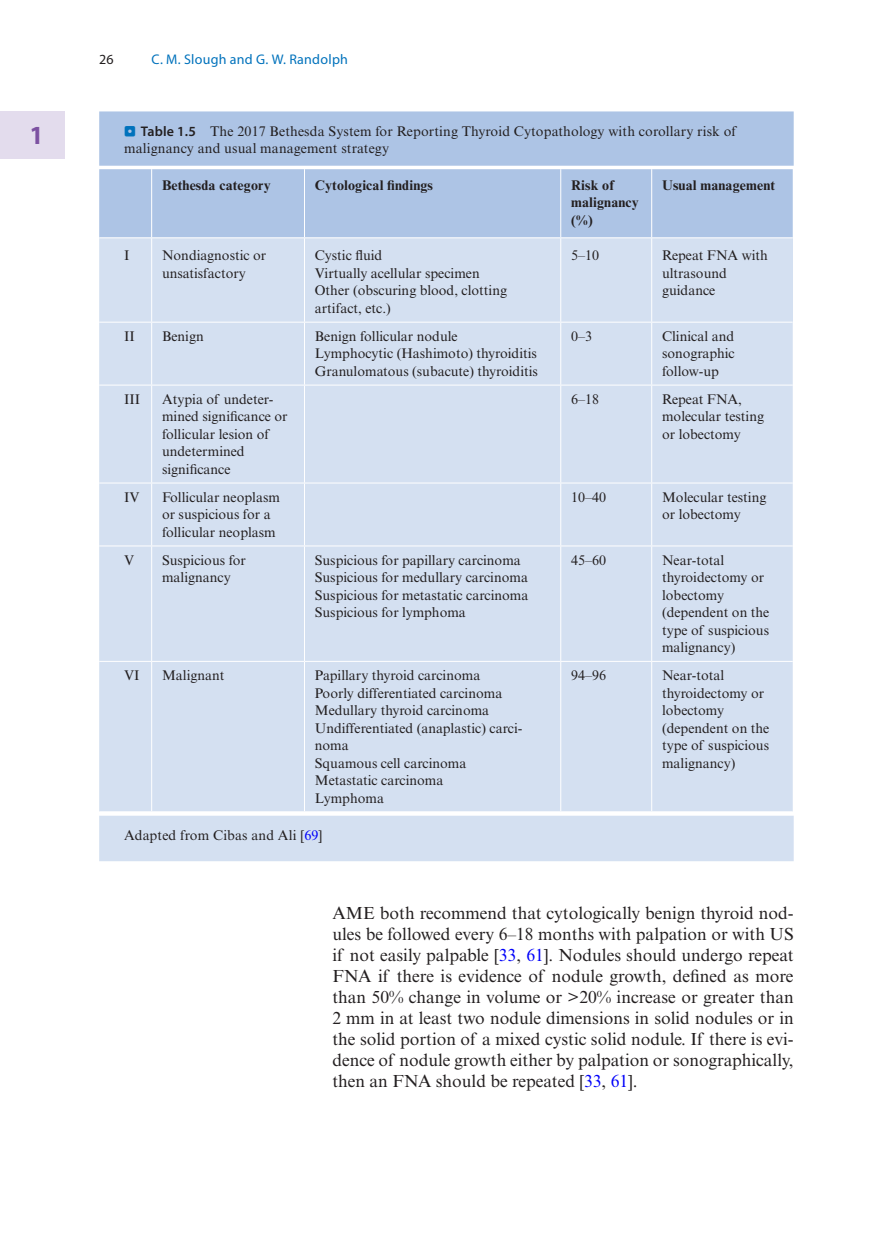
<style>
.page{position:relative;width:883px;height:1260px;background:#fff}
.page>*{position:absolute;margin:0;border:0;box-sizing:border-box;transform-origin:0 0}
.t1{font:700 semi-condensed 26.25px "Myriad Pro";color:#7c51a1}
.t2{font:17.5px/21px "Times New Roman MT Std";color:#231f20;text-align:justify}
.t3{font:14px/17.5px "Times New Roman MT Std";color:#231f20}
.t4{font:700 14px/17.5px "Times New Roman MT Std";letter-spacing:.01em;color:#231f20}
.t5{font:14px "Myriad Pro Regular 2";letter-spacing:.02em;color:#0072bc}
.t6{font:14px "Myriad Pro";color:#231f20}
.s1{font-family:"Blik Buttons";color:#0072bc}
.s2{font-family:"Myriad Pro";font-weight:600}
.s3{color:#0000fa}
</style>
<div class="page">
<div style="left:0;top:111px;width:64px;height:47px;background:#e3dced"></div>
<div style="left:99px;top:111px;width:695px;height:55px;background:#adc4e5"></div>
<div style="left:99px;top:816px;width:695px;height:45px;background:#d4e0f1"></div>
<div style="left:99px;top:169px;width:694px;height:68px;background:#adc4e5"></div>
<div style="left:152px;top:169px;width:499px;height:68px;background:#adc4e5"></div>
<div style="left:99px;top:238px;width:694px;height:573px;background:#d4e0f1"></div>
<div style="left:652px;top:238px;width:141px;height:84px;background:#d4e0f1"></div>
<hr style="left:151px;top:169px;width:1px;height:68px;background:#fff">
<hr style="left:304px;top:169px;width:1px;height:68px;background:#fff">
<hr style="left:560px;top:169px;width:1px;height:68px;background:#fff">
<hr style="left:651px;top:169px;width:1px;height:68px;background:#fff">
<hr style="left:151px;top:238px;width:1px;height:84px;background:#fff">
<hr style="left:304px;top:238px;width:1px;height:84px;background:#fff">
<hr style="left:560px;top:238px;width:1px;height:84px;background:#fff">
<hr style="left:651px;top:238px;width:1px;height:84px;background:#fff">
<hr style="left:99px;top:322px;width:53px;height:1px;background:#fff">
<hr style="left:152px;top:322px;width:153px;height:1px;background:#fff">
<hr style="left:151px;top:323px;width:1px;height:62px;background:#fff">
<hr style="left:304px;top:322px;width:257px;height:1px;background:#fff">
<hr style="left:304px;top:323px;width:1px;height:62px;background:#fff">
<hr style="left:561px;top:322px;width:91px;height:1px;background:#fff">
<hr style="left:560px;top:323px;width:1px;height:62px;background:#fff">
<hr style="left:652px;top:322px;width:141px;height:1px;background:#fff">
<hr style="left:651px;top:323px;width:1px;height:62px;background:#fff">
<hr style="left:99px;top:385px;width:53px;height:1px;background:#fff">
<hr style="left:152px;top:385px;width:153px;height:1px;background:#fff">
<hr style="left:151px;top:386px;width:1px;height:97px;background:#fff">
<hr style="left:304px;top:385px;width:257px;height:1px;background:#fff">
<hr style="left:304px;top:386px;width:1px;height:97px;background:#fff">
<hr style="left:561px;top:385px;width:91px;height:1px;background:#fff">
<hr style="left:560px;top:386px;width:1px;height:97px;background:#fff">
<hr style="left:652px;top:385px;width:141px;height:1px;background:#fff">
<hr style="left:651px;top:386px;width:1px;height:97px;background:#fff">
<hr style="left:99px;top:483px;width:53px;height:1px;background:#fff">
<hr style="left:152px;top:483px;width:153px;height:1px;background:#fff">
<hr style="left:151px;top:483px;width:1px;height:63px;background:#fff">
<hr style="left:304px;top:483px;width:257px;height:1px;background:#fff">
<hr style="left:304px;top:483px;width:1px;height:63px;background:#fff">
<hr style="left:561px;top:483px;width:91px;height:1px;background:#fff">
<hr style="left:560px;top:483px;width:1px;height:63px;background:#fff">
<hr style="left:652px;top:483px;width:141px;height:1px;background:#fff">
<hr style="left:651px;top:483px;width:1px;height:63px;background:#fff">
<hr style="left:99px;top:546px;width:53px;height:1px;background:#fff">
<hr style="left:152px;top:546px;width:153px;height:1px;background:#fff">
<hr style="left:151px;top:546px;width:1px;height:115px;background:#fff">
<hr style="left:304px;top:546px;width:257px;height:1px;background:#fff">
<hr style="left:304px;top:546px;width:1px;height:115px;background:#fff">
<hr style="left:561px;top:546px;width:91px;height:1px;background:#fff">
<hr style="left:560px;top:546px;width:1px;height:115px;background:#fff">
<hr style="left:652px;top:546px;width:141px;height:1px;background:#fff">
<hr style="left:651px;top:546px;width:1px;height:115px;background:#fff">
<hr style="left:561px;top:661px;width:91px;height:1px;background:#fff">
<hr style="left:304px;top:661px;width:257px;height:1px;background:#fff">
<hr style="left:560px;top:662px;width:1px;height:149px;background:#fff">
<hr style="left:152px;top:661px;width:153px;height:1px;background:#fff">
<hr style="left:304px;top:662px;width:1px;height:149px;background:#fff">
<hr style="left:652px;top:661px;width:141px;height:1px;background:#fff">
<hr style="left:651px;top:662px;width:1px;height:149px;background:#fff">
<hr style="left:99px;top:661px;width:53px;height:1px;background:#fff">
<hr style="left:151px;top:662px;width:1px;height:149px;background:#fff">
<h1 class="t1" style="left:30px;top:119px;width:15px">1</h1>
<p class="t6" style="left:99px;top:51px;width:16px">26</p>
<p class="t5" style="left:151px;top:51px;width:198px">C. M. Slough and G. W. Randolph</p>
<p class="t3" style="left:124px;top:122px;width:614px"><span class="s1">..</span> <span class="s2">Table 1.5</span> The 2017 Bethesda System for Reporting Thyroid Cytopathology with corollary risk of malignancy and usual management strategy</p>
<p class="t4" style="left:162px;top:176px;width:110px">Bethesda category</p>
<p class="t4" style="left:315px;top:176px;width:120px">Cytological findings</p>
<p class="t4" style="left:571px;top:176px;width:69px">Risk of malignancy (%)</p>
<p class="t4" style="left:662px;top:176px;width:115px">Usual management</p>
<p class="t3" style="left:124px;top:247px;width:7px">I</p>
<p class="t3" style="left:162px;top:247px;width:106px">Nondiagnostic or unsatisfactory</p>
<p class="t3" style="left:315px;top:247px;width:194px">Cystic fluid<br>Virtually acellular specimen<br>Other (obscuring blood, clotting artifact, etc.)</p>
<p class="t3" style="left:571px;top:247px;width:29px">5–10</p>
<p class="t3" style="left:662px;top:247px;width:107px">Repeat FNA with ultrasound guidance</p>
<p class="t3" style="left:124px;top:327px;width:12px">II</p>
<p class="t3" style="left:162px;top:327px;width:43px">Benign</p>
<p class="t3" style="left:315px;top:327px;width:225px">Benign follicular nodule<br>Lymphocytic (Hashimoto) thyroiditis<br>Granulomatous (subacute) thyroiditis</p>
<p class="t3" style="left:571px;top:327px;width:22px">0–3</p>
<p class="t3" style="left:662px;top:327px;width:74px;text-align:justify">Clinical and sonographic follow-up</p>
<p class="t3" style="left:124px;top:390px;width:18px">III</p>
<p class="t3" style="left:162px;top:390px;width:127px">Atypia of undeter&shy;mined significance or follicular lesion of undetermined significance</p>
<p class="t3" style="left:571px;top:390px;width:29px">6–18</p>
<p class="t3" style="left:662px;top:390px;width:104px">Repeat FNA, molecular testing or lobectomy</p>
<p class="t3" style="left:124px;top:488px;width:17px">IV</p>
<p class="t3" style="left:162px;top:488px;width:119px">Follicular neoplasm or suspicious for a follicular neoplasm</p>
<p class="t3" style="left:571px;top:488px;width:36px">10–40</p>
<p class="t3" style="left:662px;top:488px;width:106px">Molecular testing or lobectomy</p>
<p class="t3" style="left:124px;top:551px;width:12px">V</p>
<p class="t3" style="left:162px;top:551px;width:85px">Suspicious for malignancy</p>
<p class="t3" style="left:315px;top:551px;width:215px">Suspicious for papillary carcinoma Suspicious for medullary carcinoma Suspicious for metastatic carcinoma Suspicious for lymphoma</p>
<p class="t3" style="left:571px;top:551px;width:36px">45–60</p>
<p class="t3" style="left:662px;top:551px;width:109px">Near-total thyroidectomy or lobectomy (dependent on the type of suspicious malignancy)</p>
<p class="t3" style="left:124px;top:667px;width:17px">VI</p>
<p class="t3" style="left:162px;top:667px;width:64px">Malignant</p>
<p class="t3" style="left:315px;top:667px;width:209px">Papillary thyroid carcinoma<br>Poorly differentiated carcinoma<br>Medullary thyroid carcinoma<br>Undifferentiated (anaplastic) carci&shy;noma<br>Squamous cell carcinoma<br>Metastatic carcinoma<br>Lymphoma</p>
<p class="t3" style="left:571px;top:667px;width:36px">94–96</p>
<p class="t3" style="left:662px;top:667px;width:109px">Near-total thyroidectomy or lobectomy (dependent on the type of suspicious malignancy)</p>
<p class="t3" style="left:124px;top:827px;width:200px">Adapted from Cibas and Ali [<span class="s3">69</span>]</p>
<p class="t2" style="left:332px;top:903px;width:463px">AME both recommend that cytologically benign thyroid nod&shy;ules be followed every 6–18 months with palpation or with US if not easily palpable [<span class="s3">33</span>, <span class="s3">61</span>]. Nodules should undergo repeat FNA if there is evidence of nodule growth, defined as more than 50% change in volume or &gt;20% increase or greater than 2 mm in at least two nodule dimensions in solid nodules or in the solid portion of a mixed cystic solid nodule. If there is evi&shy;dence of nodule growth either by palpation or sonographically, then an FNA should be repeated [<span class="s3">33</span>, <span class="s3">61</span>].</p>
</div>
